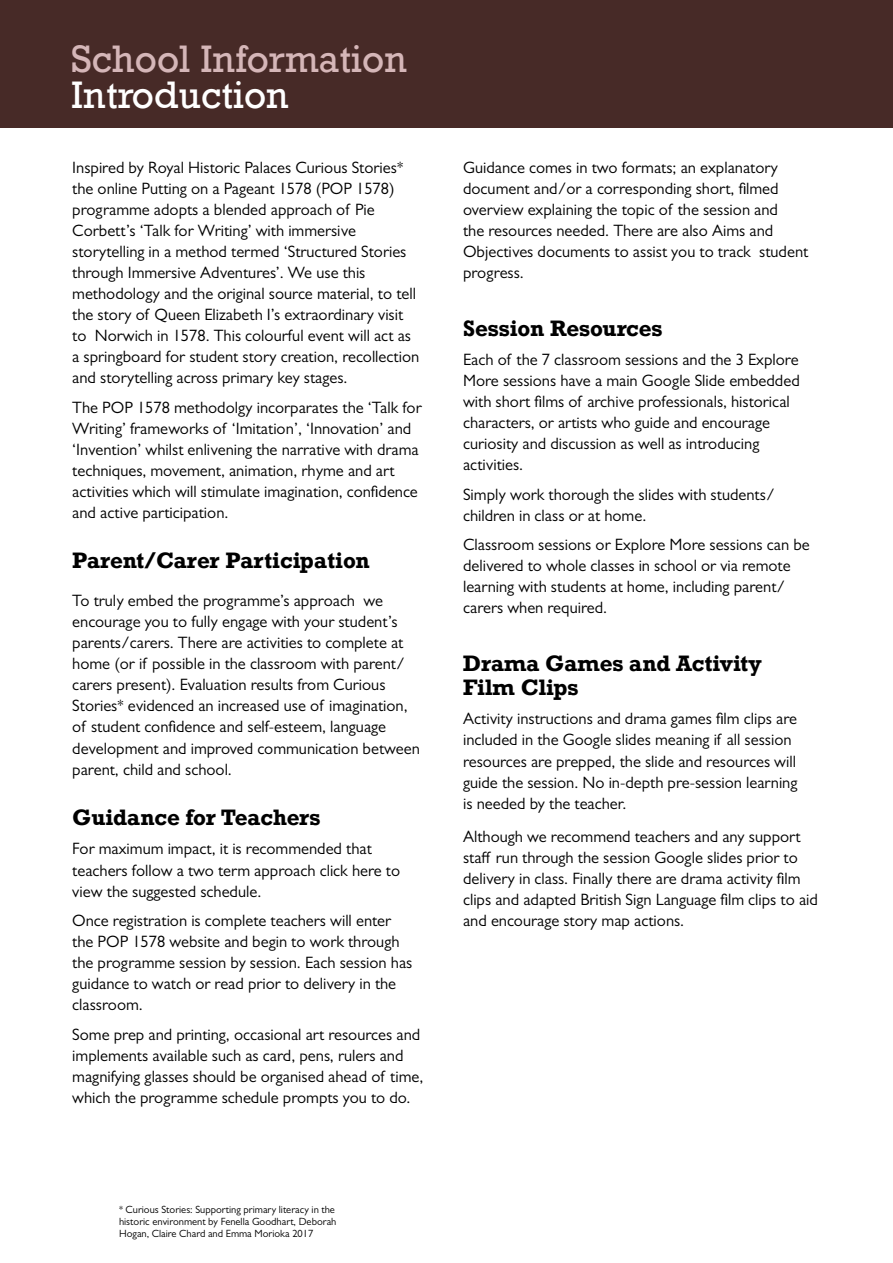
<style>
.page{position:relative;width:893px;height:1263px;background:#fff}
.page>*{position:absolute;margin:0;border:0;box-sizing:border-box;transform-origin:0 0}
.t1{font:36px "Rockwell";color:#d5b6b8}
.t2{font:36px "Rockwell";color:#fff}
.t3{font:700 21px/24px "Rockwell";color:#000}
.t4{font:16.5px/21px "Gill Sans MT Std";color:#000}
.t5{font:10.5px/12px "Gill Sans MT Std";color:#000}
</style>
<div class="page">
<div style="left:0;top:0;width:893px;height:128px;background:#472a27"></div>
<h1 class="t1" style="left:71px;top:37px;width:337px">School Information</h1>
<h1 class="t2" style="left:71px;top:73px;width:219px">Introduction</h1>
<p class="t4" style="left:72px;top:157px;width:348px">Inspired by Royal Historic Palaces Curious Stories* the online Putting on a Pageant 1578 (POP 1578) programme adopts a blended approach of Pie Corbett’s ‘Talk for Writing’ with immersive storytelling in a method termed ‘Structured Stories through Immersive Adventures’. We use this methodology and the original source material, to tell the story of Queen Elizabeth I’s extraordinary visit to Norwich in 1578. This colourful event will act as a springboard for student story creation, recollection and storytelling across primary key stages.</p>
<p class="t4" style="left:72px;top:397px;width:351px">The POP 1578 methodolgy incorparates the ‘Talk for Writing’ frameworks of ‘Imitation’, ‘Innovation’ and ‘Invention’ whilst enlivening the narrative with drama techniques, movement, animation, rhyme and art activities which will stimulate imagination, confidence and active participation.</p>
<p class="t3" style="left:72px;top:548px;width:299px">Parent/Carer Participation</p>
<p class="t4" style="left:72px;top:590px;width:349px">To truly embed the programme’s approach we encourage you to fully engage with your student’s parents/carers. There are activities to complete at home (or if possible in the classroom with parent/ carers present). Evaluation results from Curious Stories* evidenced an increased use of imagination, of student confidence and self-esteem, language development and improved communication between parent, child and school.</p>
<p class="t3" style="left:72px;top:805px;width:250px">Guidance for Teachers</p>
<p class="t4" style="left:72px;top:838px;width:329px">For maximum impact, it is recommended that teachers follow a two term approach click here to view the suggested schedule.</p>
<p class="t4" style="left:72px;top:910px;width:342px">Once registration is complete teachers will enter the POP 1578 website and begin to work through the programme session by session. Each session has guidance to watch or read prior to delivery in the classroom.</p>
<p class="t4" style="left:72px;top:1023px;width:353px">Some prep and printing, occasional art resources and implements available such as card, pens, rulers and magnifying glasses should be organised ahead of time, which the programme schedule prompts you to do.</p>
<p class="t5" style="left:119px;top:1204px;width:219px">* Curious Stories: Supporting primary literacy in the historic environment by Fenella Goodhart, Deborah<br>Hogan, Claire Chard and Emma Morioka 2017</p>
<p class="t4" style="left:463px;top:157px;width:347px">Guidance comes in two formats; an explanatory document and/or a corresponding short, filmed overview explaining the topic of the session and<br>the resources needed. There are also Aims and Objectives documents to assist you to track student progress.</p>
<p class="t3" style="left:463px;top:316px;width:201px">Session Resources</p>
<p class="t4" style="left:463px;top:349px;width:338px">Each of the 7 classroom sessions and the 3 Explore More sessions have a main Google Slide embedded with short films of archive professionals, historical characters, or artists who guide and encourage curiosity and discussion as well as introducing activities.</p>
<p class="t4" style="left:463px;top:484px;width:313px">Simply work thorough the slides with students/ children in class or at home.</p>
<p class="t4" style="left:463px;top:534px;width:348px">Classroom sessions or Explore More sessions can be delivered to whole classes in school or via remote learning with students at home, including parent/ carers when required.</p>
<p class="t3" style="left:463px;top:651px;width:300px">Drama Games and Activity<br>Film Clips</p>
<p class="t4" style="left:463px;top:708px;width:336px">Activity instructions and drama games film clips are included in the Google slides meaning if all session resources are prepped, the slide and resources will guide the session. No in-depth pre-session learning is needed by the teacher.</p>
<p class="t4" style="left:463px;top:825px;width:356px">Although we recommend teachers and any support staff run through the session Google slides prior to delivery in class. Finally there are drama activity film clips and adapted British Sign Language film clips to aid and encourage story map actions.</p>
</div>
